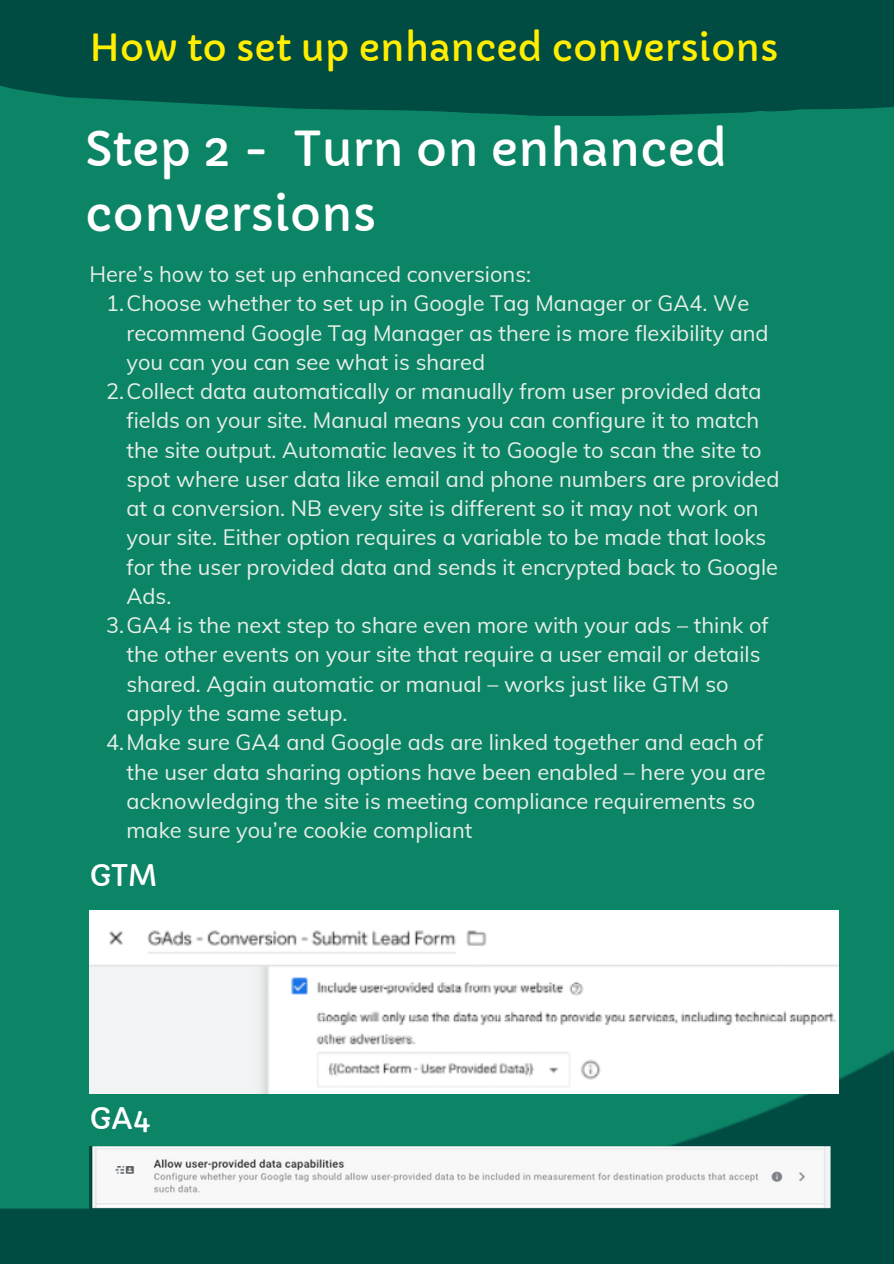
<style>
.page{position:relative;width:894px;height:1264px;background:#fff}
.page>*{position:absolute;margin:0;border:0;box-sizing:border-box;transform-origin:0 0}
.t1{font:47.25px/65.2px "Capriola";color:#fff}
.t2{font:36.75px "Capriola";color:#fe0}
.t3{font:29.25px "Capriola";color:#fff}
.t4{font:21.75px/29.2px "Mulish";color:#e7efe7}
</style>
<div class="page">
<div style="left:0;top:116px;width:893px;height:936px;background:#0c8466"></div>
<img style="left:89px;top:910px;width:748px;height:142px">
<div style="left:0;top:0;width:893px;height:116px;background:#004b42"></div>
<svg style="left:0;top:1052px;width:893px;height:211px"></svg>
<p class="t2" style="left:89px;top:26px;width:690px">How to set up enhanced conversions</p>
<p class="t1" style="left:85px;top:117px;width:643px">Step 2 - Turn on enhanced conversions</p>
<h1 class="t4" style="left:89px;top:259px;width:443px">Here’s how to set up enhanced conversions:</h1>
<p class="t4" style="left:126px;top:288px;width:643px;text-indent:-20px">1.Choose whether to set up in Google Tag Manager or GA4. We recommend Google Tag Manager as there is more flexibility and you can you can see what is shared</p>
<p class="t4" style="left:126px;top:376px;width:654px;text-indent:-20px">2.Collect data automatically or manually from user provided data fields on your site. Manual means you can configure it to match the site output. Automatic leaves it to Google to scan the site to spot where user data like email and phone numbers are provided at a conversion. NB every site is different so it may not work on your site. Either option requires a variable to be made that looks for the user provided data and sends it encrypted back to Google Ads.</p>
<p class="t4" style="left:126px;top:610px;width:643px;text-indent:-20px">3.GA4 is the next step to share even more with your ads – think of the other events on your site that require a user email or details shared. Again automatic or manual – works just like GTM so apply the same setup.</p>
<p class="t4" style="left:126px;top:727px;width:640px;text-indent:-20px">4.Make sure GA4 and Google ads are linked together and each of the user data sharing options have been enabled – here you are acknowledging the site is meeting compliance requirements so make sure you’re cookie compliant</p>
<h3 class="t3" style="left:89px;top:857px;width:70px">GTM</h3>
<p class="t3" style="left:89px;top:1100px;width:62px">GA4</p>
</div>
